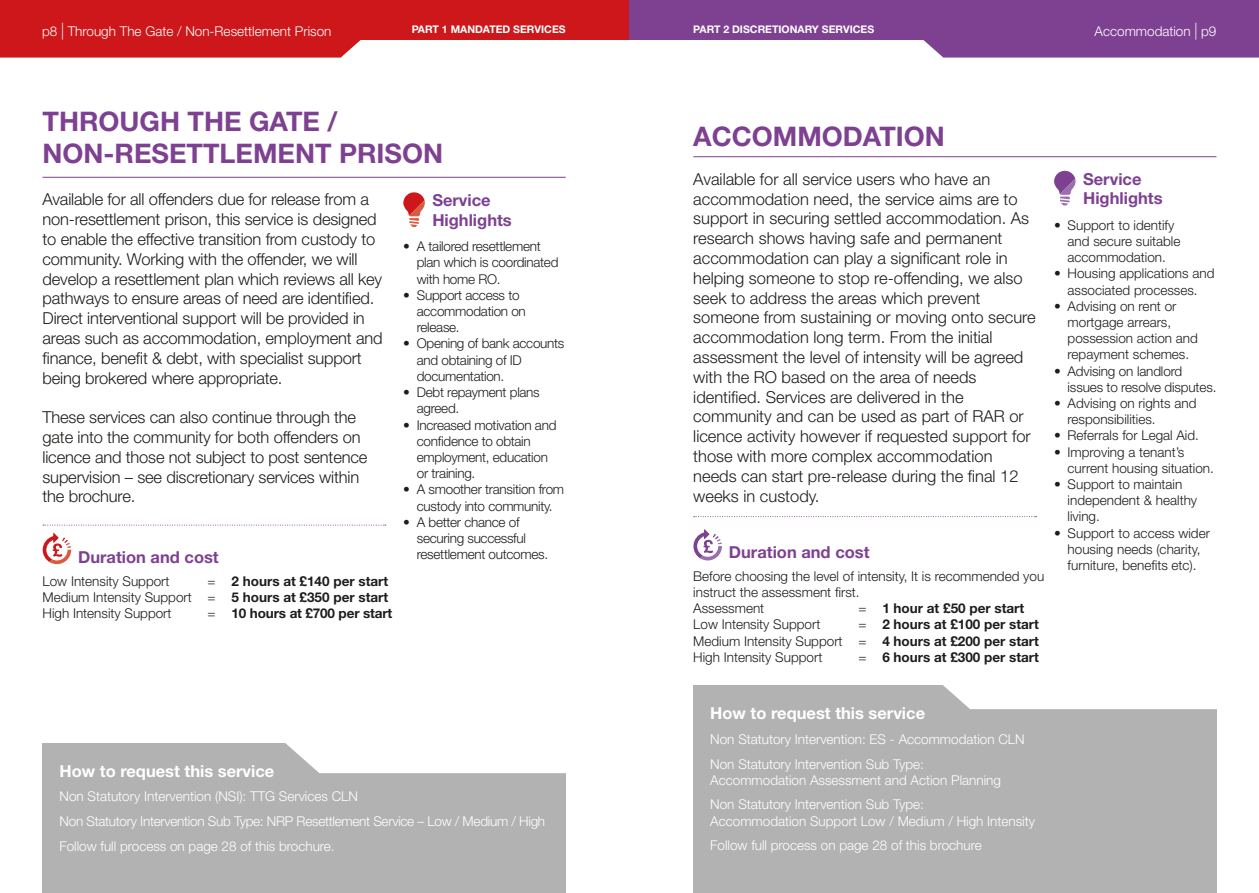
<style>
.page{position:relative;width:1259px;height:893px;background:#fff}
.page>*{position:absolute;margin:0;border:0;box-sizing:border-box;transform-origin:0 0}
.t1{font:700 27px/32.4px "Helvetica Neue LT";color:#7e4192}
.t2{font:300 16.5px/19.8px "Helvetica Neue LT";letter-spacing:-.01em;color:#1d1d1b}
.t3{font:700 16.5px/19.8px "Helvetica Neue LT";color:#7e4192}
.t4{font:700 16.5px "Helvetica Neue LT";color:#fff}
.t5{font:300 13.5px/16.2px "Helvetica Neue LT";color:#1d1d1b}
.t6{font:300 13.5px/24.8px "Helvetica Neue LT";color:#fff}
.t7{font:300 13.5px/16.2px "Helvetica Neue LT";letter-spacing:-.02em;color:#1d1d1b}
.t8{font:700 13.5px "Helvetica Neue LT";color:#1d1d1b}
.t9{font:700 10.5px "Helvetica Neue LT";color:#fff}
.s1{font-size:16.8px}
.s2{font-weight:700}
.s3{font-weight:300}
</style>
<div class="page">
<hr style="left:43px;top:177px;width:523px;height:1px;background:#7e4192">
<svg style="left:43px;top:525px;width:343px;height:1px"></svg>
<svg style="left:43px;top:533px;width:28px;height:31px"></svg>
<svg style="left:0;top:39px;width:376px;height:19px;background:#d12a2d"></svg>
<div style="left:0;top:0;width:629px;height:39px;background:#cd171a"></div>
<svg style="left:403px;top:192px;width:22px;height:35px"></svg>
<div style="left:43px;top:743px;width:522px;height:150px;background:#b2b2b2"></div>
<div style="left:285px;top:743px;width:280px;height:30px;background:#fff"></div>
<svg style="left:908px;top:39px;width:351px;height:19px;background:#89519b"></svg>
<div style="left:629px;top:0;width:630px;height:39px;background:#7e4192"></div>
<div style="left:693px;top:685px;width:523px;height:208px;background:#b2b2b2"></div>
<div style="left:943px;top:685px;width:273px;height:24px;background:#fff"></div>
<hr style="left:693px;top:156px;width:523px;height:1px;background:#7e4192">
<svg style="left:694px;top:516px;width:342px;height:1px"></svg>
<svg style="left:1054px;top:170px;width:22px;height:35px"></svg>
<svg style="left:693px;top:529px;width:29px;height:31px"></svg>
<p class="t6" style="left:42px;top:18px;width:291px">p8 <span class="s1">|</span> Through The Gate / Non-Resettlement Prison</p>
<p class="t9" style="left:693px;top:23px;width:182px">PART 2 DISCRETIONARY SERVICES</p>
<p class="t9" style="left:412px;top:23px;width:155px">PART 1 MANDATED SERVICES</p>
<p class="t6" style="left:1094px;top:18px;width:123px">Accommodation <span class="s1">|</span> p9</p>
<h1 class="t1" style="left:43px;top:104px;width:402px">THROUGH THE GATE /<br>NON-RESETTLEMENT PRISON</h1>
<p class="t2" style="left:43px;top:189px;width:341px">Available for all offenders due for release from a non-resettlement prison, this service is designed to enable the effective transition from custody to community. Working with the offender, we will develop a resettlement plan which reviews all key pathways to ensure areas of need are identified.<br>Direct interventional support will be provided in areas such as accommodation, employment and finance, benefit &amp; debt, with specialist support being brokered where appropriate.</p>
<p class="t2" style="left:43px;top:407px;width:326px">These services can also continue through the gate into the community for both offenders on licence and those not subject to post sentence supervision – see discretionary services within the brochure.</p>
<p class="t3" style="left:78px;top:547px;width:142px">Duration and cost</p>
<p class="t5" style="left:43px;top:573px;width:347px;text-align:justify;text-indent:165px">= <span class="s2">2 hours at £140 per start </span>Medium Intensity Support = <span class="s2">5 hours at £350 per start </span>High Intensity Support</p>
<p class="t5" style="left:43px;top:573px;width:129px">Low Intensity Support</p>
<p class="t8" style="left:208px;top:605px;width:186px"><span class="s3">=</span> 10 hours at £700 per start</p>
<p class="t3" style="left:432px;top:190px;width:81px">Service<br>Highlights</p>
<p class="t7" style="left:417px;top:238px;width:143px;text-indent:-14px">• A tailored resettlement plan which is coordinated with home RO.</p>
<p class="t7" style="left:417px;top:287px;width:110px;text-indent:-14px">• Support access to accommodation on release.</p>
<p class="t7" style="left:417px;top:335px;width:149px;text-indent:-14px">• Opening of bank accounts and obtaining of ID documentation.</p>
<p class="t7" style="left:417px;top:384px;width:124px;text-indent:-14px">• Debt repayment plans agreed.</p>
<p class="t7" style="left:417px;top:416px;width:141px;text-indent:-14px">• Increased motivation and confidence to obtain employment, education or training.</p>
<p class="t7" style="left:403px;top:481px;width:162px;text-align:center">• A smoother transition from custody into community.</p>
<p class="t7" style="left:417px;top:513px;width:133px;text-indent:-14px">• A better chance of securing successful resettlement outcomes.</p>
<p class="t4" style="left:60px;top:761px;width:216px">How to request this service</p>
<p class="t6" style="left:60px;top:784px;width:487px">Non Statutory Intervention (NSI): TTG Services CLN<br>Non Statutory Intervention Sub Type: NRP Resettlement Service – Low / Medium / High<br>Follow full process on page 28 of this brochure.</p>
<h1 class="t1" style="left:693px;top:119px;width:253px">ACCOMMODATION</h1>
<p class="t2" style="left:693px;top:169px;width:344px">Available for all service users who have an accommodation need, the service aims are to support in securing settled accommodation. As research shows having safe and permanent accommodation can play a significant role in helping someone to stop re-offending, we also seek to address the areas which prevent someone from sustaining or moving onto secure accommodation long term. From the initial assessment the level of intensity will be agreed with the RO based on the area of needs identified. Services are delivered in the community and can be used as part of RAR or licence activity however if requested support for those with more complex accommodation needs can start pre-release during the final 12 weeks in custody.</p>
<p class="t3" style="left:729px;top:542px;width:142px">Duration and cost</p>
<p class="t5" style="left:693px;top:568px;width:352px">Before choosing the level of intensity, It is recommended you instruct the assessment first.<br>Assessment</p>
<p class="t8" style="left:858px;top:600px;width:167px"><span class="s3">=</span> 1 hour at £50 per start</p>
<p class="t5" style="left:693px;top:616px;width:347px;text-align:justify;text-indent:165px">= <span class="s2">2 hours at £100 per start </span>Medium Intensity Support = <span class="s2">4 hours at £200 per start </span>High Intensity Support</p>
<p class="t5" style="left:693px;top:616px;width:129px">Low Intensity Support</p>
<p class="t8" style="left:858px;top:649px;width:182px"><span class="s3">=</span> 6 hours at £300 per start</p>
<p class="t3" style="left:1083px;top:169px;width:81px">Service<br>Highlights</p>
<p class="t5" style="left:1067px;top:217px;width:114px;text-indent:-14px">• Support to identify and secure suitable accommodation.</p>
<p class="t5" style="left:1054px;top:265px;width:162px;text-align:center">• Housing applications and associated processes.</p>
<p class="t5" style="left:1067px;top:298px;width:132px;text-indent:-14px">• Advising on rent or mortgage arrears, possession action and repayment schemes.</p>
<p class="t5" style="left:1067px;top:362px;width:150px;text-indent:-14px">• Advising on landlord issues to resolve disputes.</p>
<p class="t5" style="left:1067px;top:395px;width:130px;text-indent:-14px">• Advising on rights and responsibilities.</p>
<p class="t5" style="left:1054px;top:427px;width:146px">• Referrals for Legal Aid.</p>
<p class="t5" style="left:1067px;top:443px;width:148px;text-indent:-14px">• Improving a tenant’s current housing situation.</p>
<p class="t5" style="left:1067px;top:476px;width:131px;text-indent:-14px">• Support to maintain independent &amp; healthy living.</p>
<p class="t5" style="left:1054px;top:524px;width:157px;text-align:center">• Support to access wider housing needs (charity, furniture, benefits etc).</p>
<p class="t4" style="left:710px;top:703px;width:216px">How to request this service</p>
<p class="t6" style="left:710px;top:726px;width:316px">Non Statutory Intervention: ES - Accommodation CLN<br>Non Statutory Intervention Sub Type:</p>
<p class="t6" style="left:710px;top:767px;width:292px">Accommodation Assessment and Action Planning<br>Non Statutory Intervention Sub Type:</p>
<p class="t6" style="left:710px;top:808px;width:326px">Accommodation Support Low / Medium / High Intensity<br>Follow full process on page 28 of this brochure</p>
</div>
